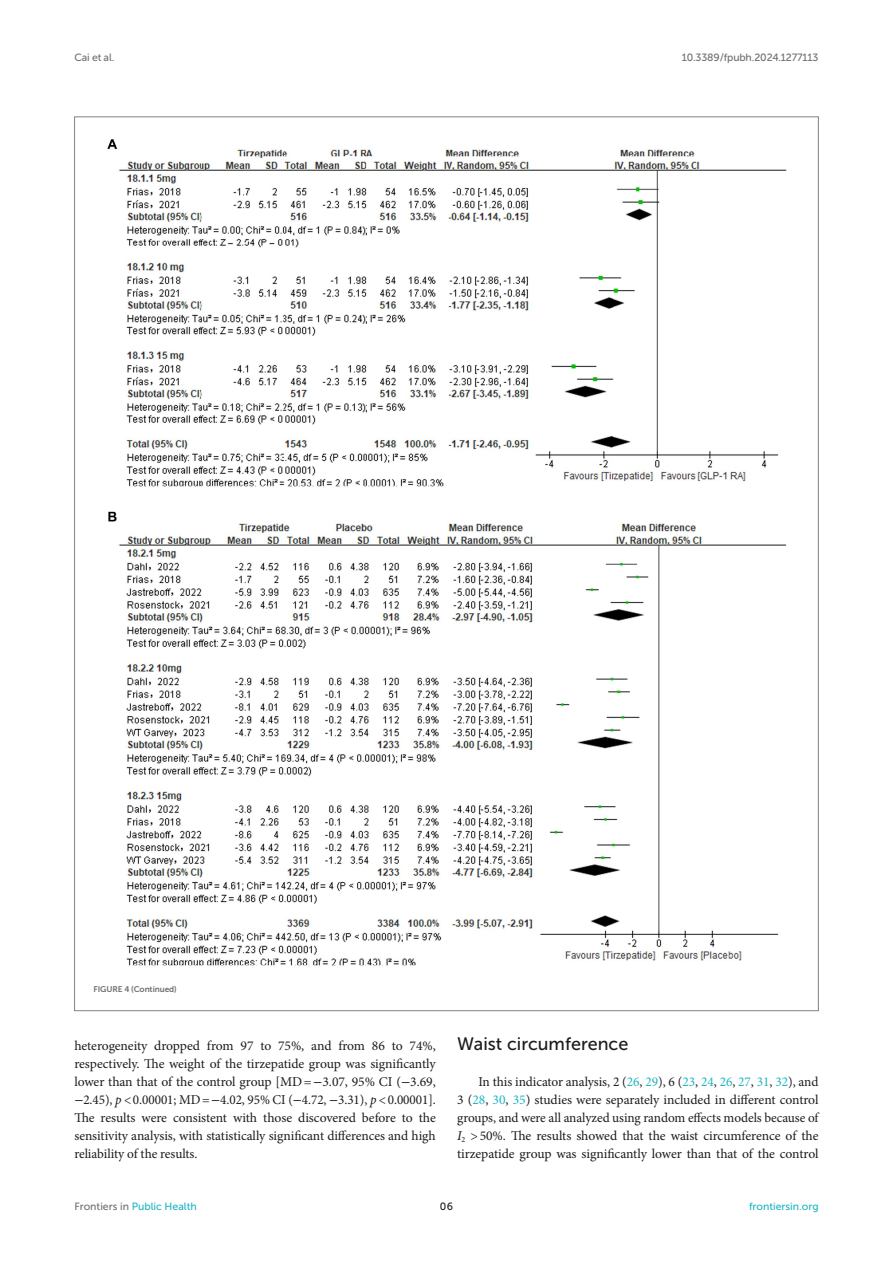
<style>
.page{position:relative;width:893px;height:1263px;background:#fff}
.page>*{position:absolute;margin:0;border:0;box-sizing:border-box;transform-origin:0 0}
.HEAD_2{font:18px "Museo Sans 500";color:#1b1c1b}
.TEXT{font:13.5px/18px "Minion Pro";letter-spacing:-.005em;color:#1b1c1b;text-align:justify}
.TEXT_FLUSH{font:13.5px/18px "Minion Pro";letter-spacing:-.005em;color:#1b1c1b;text-align:justify}
.t1{font:10.5px "Museo Sans 500";color:#1db5c3}
.t2{font:10.5px "Museo Sans 500";letter-spacing:-.015em;color:#706f70}
.t3{font:10.5px "Museo Sans 500";color:#1b1c1b}
.FIG{font:8.25px "Museo Sans 700";letter-spacing:-.01em;color:#706f70}
.s1{font-family:"STIX General"}
.s2{font-style:italic}
.s3{color:#1db5c3}
.s4{color:#706f70}
</style>
<div class="page">
<img style="left:107px;top:139px;width:680px;height:827px">
<p class="t2" style="left:74px;top:51px;width:41px">Cai et al.</p>
<p class="t2" style="left:682px;top:51px;width:138px">10.3389/fpubh.2024.1277113</p>
<p class="FIG" style="left:94px;top:984px;width:85px">FIGURE 4 (Continued)</p>
<p class="TEXT" style="left:74px;top:1037px;width:363px">heterogeneity dropped from 97 to 75%, and from 86 to 74%, respectively. The weight of the tirzepatide group was significantly lower than that of the control group [MD=<span class="s1">−</span>3.07, 95% CI (<span class="s1">−</span>3.69, <span class="s1">−</span>2.45), <span class="s2">p</span> &lt;0.00001; MD=<span class="s1">−</span>4.02, 95% CI (<span class="s1">−</span>4.72, <span class="s1">−</span>3.31), <span class="s2">p</span> &lt;0.00001].<br>The results were consistent with those discovered before to the sensitivity analysis, with statistically significant differences and high reliability of the results.</p>
<p class="HEAD_2" style="left:457px;top:1034px;width:173px">Waist circumference</p>
<p class="TEXT_FLUSH" style="left:457px;top:1073px;width:363px;text-indent:21px">In this indicator analysis, 2 (<span class="s3">26</span>, <span class="s3">29</span>), 6 (<span class="s3">23</span>, <span class="s3">24</span>, <span class="s3">26</span>, <span class="s3">27</span>, <span class="s3">31</span>, <span class="s3">32</span>), and 3 (<span class="s3">28</span>, <span class="s3">30</span>, <span class="s3">35</span>) studies were separately included in different control groups, and were all analyzed using random effects models because of <span class="s2">I</span><sub>2</sub> &gt;50%. The results showed that the waist circumference of the tirzepatide group was significantly lower than that of the control</p>
<p class="t1" style="left:74px;top:1200px;width:124px"><span class="s4">Frontiers in</span> Public Health</p>
<p class="t3" style="left:440px;top:1200px;width:15px">06</p>
<p class="t1" style="left:749px;top:1200px;width:71px">frontiersin.org</p>
</div>
